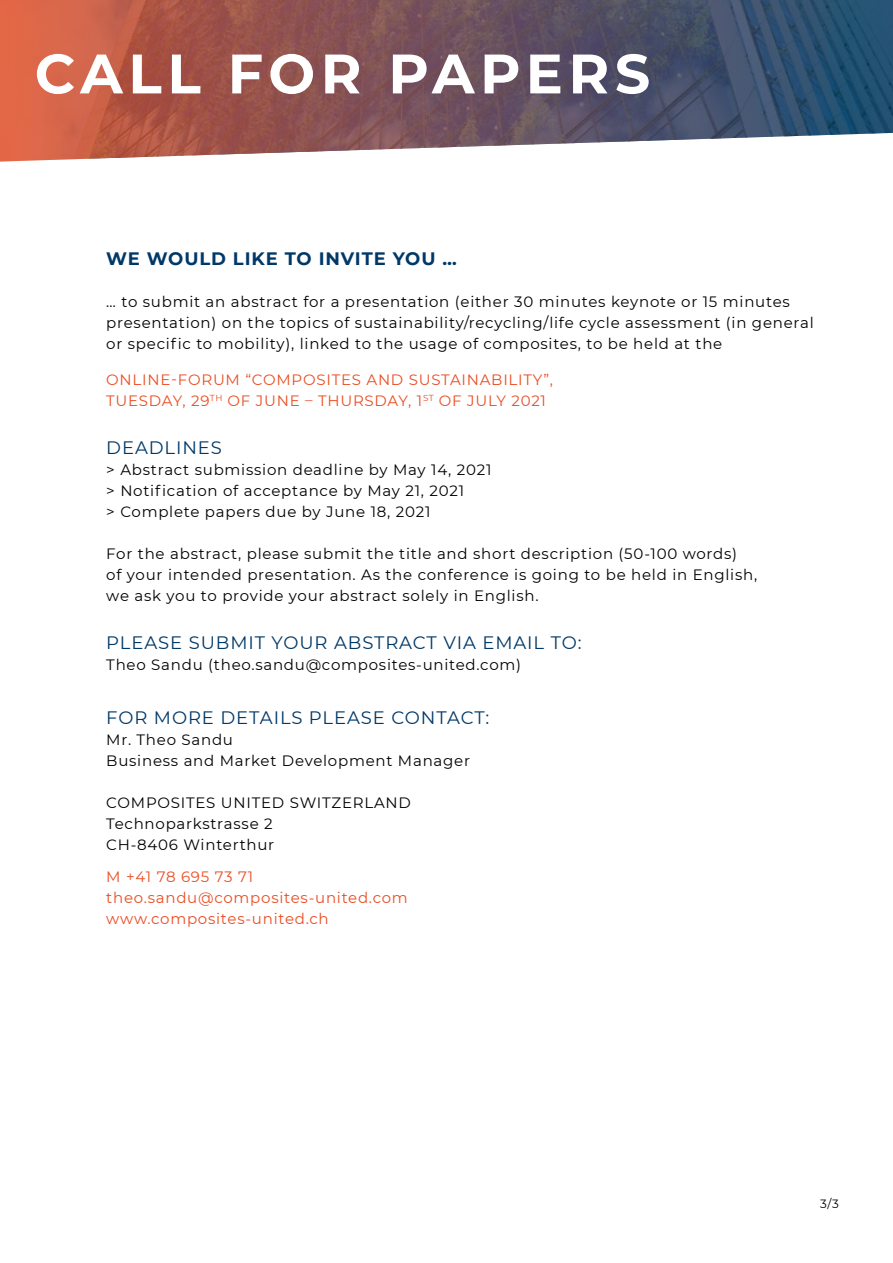
<style>
.page{position:relative;width:893px;height:1263px;background:#fff}
.page>*{position:absolute;margin:0;border:0;box-sizing:border-box;transform-origin:0 0}
.t1{font:700 55.5px "Montserrat";letter-spacing:.1em;color:#fff}
.t2{font:18px "Montserrat";letter-spacing:.05em;color:#003867}
.t3{font:700 18px "Montserrat";letter-spacing:.05em;color:#003867}
.t4{font:15px/21px "Montserrat";letter-spacing:.05em;color:#000}
.t5{font:15px/21px "Montserrat";letter-spacing:.05em;color:#e94e24}
.t6{font:12px "Montserrat";color:#000}
</style>
<div class="page">
<svg style="left:0;top:0;width:893px;height:162px;background:#846368"></svg>
<h1 class="t1" style="left:35px;top:34px;width:617px">CALL FOR PAPERS</h1>
<p class="t3" style="left:106px;top:246px;width:352px">WE WOULD LIKE TO INVITE YOU …</p>
<p class="t4" style="left:106px;top:291px;width:709px">… to submit an abstract for a presentation (either 30 minutes keynote or 15 minutes presentation) on the topics of sustainability/recycling/life cycle assessment (in general or specific to mobility), linked to the usage of composites, to be held at the</p>
<p class="t5" style="left:106px;top:369px;width:448px">ONLINE-FORUM “COMPOSITES AND SUSTAINABILITY”,<br>TUESDAY, 29<sup>TH</sup> OF JUNE – THURSDAY, 1<sup>ST</sup> OF JULY 2021</p>
<p class="t2" style="left:106px;top:435px;width:117px">DEADLINES</p>
<p class="t4" style="left:106px;top:459px;width:387px">&gt; Abstract submission deadline by May 14, 2021 &gt; Notification of acceptance by May 21, 2021<br>&gt; Complete papers due by June 18, 2021</p>
<p class="t4" style="left:106px;top:543px;width:652px">For the abstract, please submit the title and short description (50-100 words)<br>of your intended presentation. As the conference is going to be held in English, we ask you to provide your abstract solely in English.</p>
<p class="t2" style="left:106px;top:630px;width:477px">PLEASE SUBMIT YOUR ABSTRACT VIA EMAIL TO:</p>
<p class="t4" style="left:106px;top:654px;width:416px">Theo Sandu (theo.sandu@composites-united.com)</p>
<p class="t2" style="left:106px;top:705px;width:384px">FOR MORE DETAILS PLEASE CONTACT:</p>
<p class="t4" style="left:106px;top:729px;width:365px">Mr. Theo Sandu<br>Business and Market Development Manager</p>
<p class="t4" style="left:106px;top:792px;width:306px">COMPOSITES UNITED SWITZERLAND<br>Technoparkstrasse 2<br>CH-8406 Winterthur</p>
<p class="t5" style="left:106px;top:865px;width:303px">M +41 78 695 73 71 theo.sandu@composites-united.com www.composites-united.ch</p>
<p class="t6" style="left:820px;top:1195px;width:20px">3/3</p>
</div>
